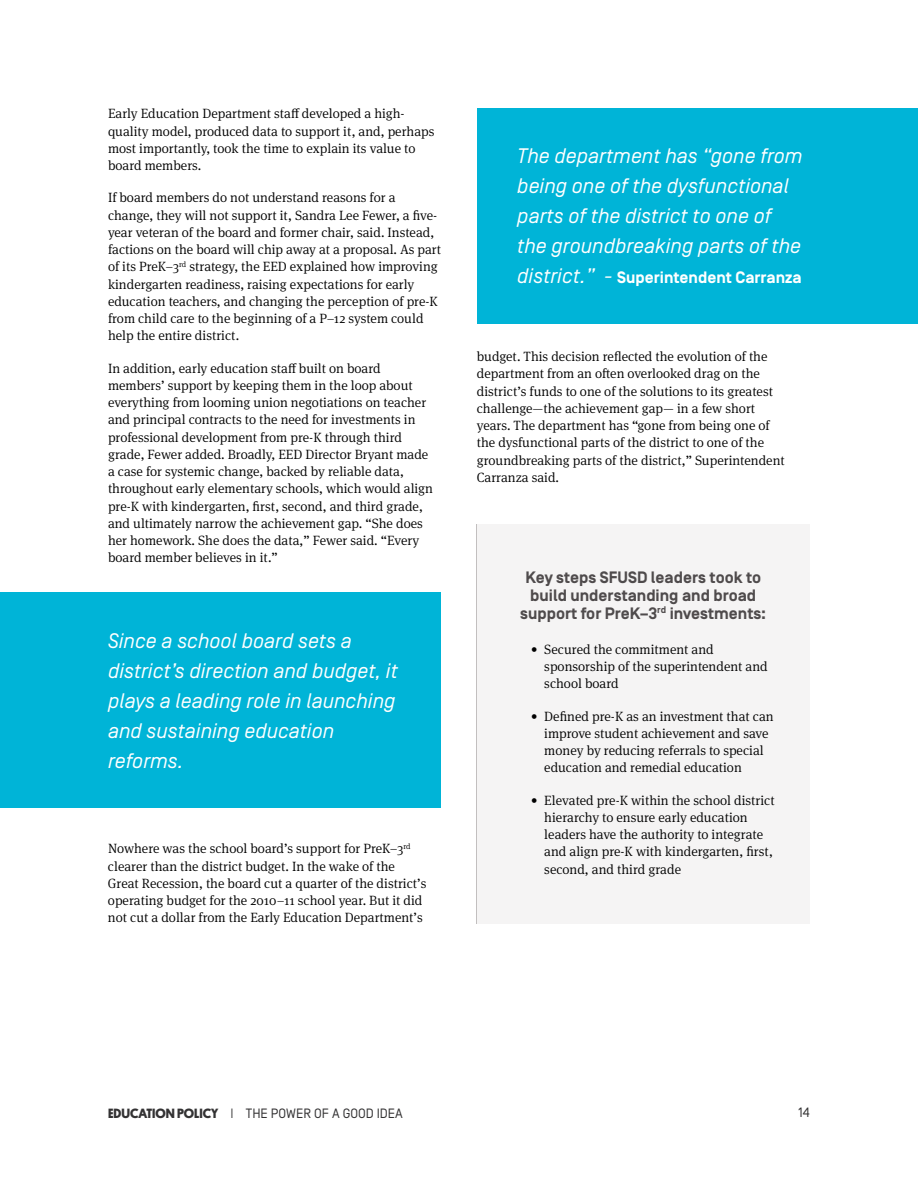
<style>
.page{position:relative;width:918px;height:1188px;background:#fff}
.page>*{position:absolute;margin:0;border:0;box-sizing:border-box;transform-origin:0 0}
.t1{font:italic 21px/30px "Simplon BP Regular";color:#fff}
.t2{font:700 16.5px/18px "Simplon BP";color:#4f4b4c;text-align:center}
.t3{font:700 16.5px "Simplon BP";color:#fff}
.t4{font:300 13.5px/17.2px "Meta Serif OT";color:#000}
.t5{font:13.5px "Simplon BP Regular";color:#333233}
.s1{font-family:"Simplon BP Regular";font-weight:400;font-style:italic;font-size:21px}
.s2{font-family:"Platform";font-weight:700}
</style>
<div class="page">
<div style="left:477px;top:108px;width:441px;height:216px;background:#00b4d7"></div>
<div style="left:477px;top:524px;width:333px;height:399px;background:#f5f4f4"></div>
<hr style="left:477px;top:524px;width:1px;height:399px;background:#c2bfbf">
<div style="left:0;top:592px;width:441px;height:216px;background:#00b4d7"></div>
<p class="t4" style="left:108px;top:105px;width:328px">Early Education Department staff developed a high&shy;quality model, produced data to support it, and, perhaps most importantly, took the time to explain its value to board members.</p>
<p class="t4" style="left:108px;top:189px;width:335px">If board members do not understand reasons for a change, they will not support it, Sandra Lee Fewer, a five&shy;year veteran of the board and former chair, said. Instead, factions on the board will chip away at a proposal. As part of its PreK–3<sup>rd</sup> strategy, the EED explained how improving kindergarten readiness, raising expectations for early education teachers, and changing the perception of pre-K from child care to the beginning of a P–12 system could help the entire district.</p>
<p class="t4" style="left:108px;top:359px;width:327px">In addition, early education staff built on board members’ support by keeping them in the loop about everything from looming union negotiations on teacher and principal contracts to the need for investments in professional development from pre-K through third grade, Fewer added. Broadly, EED Director Bryant made a case for systemic change, backed by reliable data, throughout early elementary schools, which would align pre-K with kindergarten, first, second, and third grade, and ultimately narrow the achievement gap. “She does her homework. She does the data,” Fewer said. “Every board member believes in it.”</p>
<h1 class="t1" style="left:108px;top:625px;width:291px">Since a school board sets a district’s direction and budget, it plays a leading role in launching and sustaining education reforms.</h1>
<p class="t4" style="left:108px;top:840px;width:320px">Nowhere was the school board’s support for PreK–3<sup>rd </sup>clearer than the district budget. In the wake of the Great Recession, the board cut a quarter of the district’s operating budget for the 2010–11 school year. But it did not cut a dollar from the Early Education Department’s</p>
<h1 class="t1" style="left:517px;top:141px;width:287px">The department has “gone from being one of the dysfunctional parts of the district to one of the groundbreaking parts of the</h1>
<p class="t3" style="left:517px;top:268px;width:286px"><span class="s1">district.” -</span> Superintendent Carranza</p>
<p class="t4" style="left:477px;top:348px;width:310px">budget. This decision reflected the evolution of the department from an often overlooked drag on the district’s funds to one of the solutions to its greatest challenge—the achievement gap— in a few short years. The department has “gone from being one of the dysfunctional parts of the district to one of the groundbreaking parts of the district,” Superintendent Carranza said.</p>
<p class="t2" style="left:520px;top:569px;width:247px">Key steps SFUSD leaders took to build understanding and broad support for PreK–3<sup>rd</sup> investments:</p>
<p class="t4" style="left:544px;top:641px;width:225px;text-indent:-14px">• Secured the commitment and sponsorship of the superintendent and school board</p>
<p class="t4" style="left:544px;top:707px;width:231px;text-indent:-14px">• Defined pre-K as an investment that can improve student achievement and save money by reducing referrals to special education and remedial education</p>
<p class="t4" style="left:544px;top:791px;width:232px;text-indent:-14px">• Elevated pre-K within the school district hierarchy to ensure early education leaders have the authority to integrate and align pre-K with kindergarten, first, second, and third grade</p>
<p class="t5" style="left:108px;top:1106px;width:296px"><span class="s2">EDUCATION POLICY</span> | THE POWER OF A GOOD IDEA</p>
<p class="t5" style="left:798px;top:1104px;width:13px">14</p>
</div>
